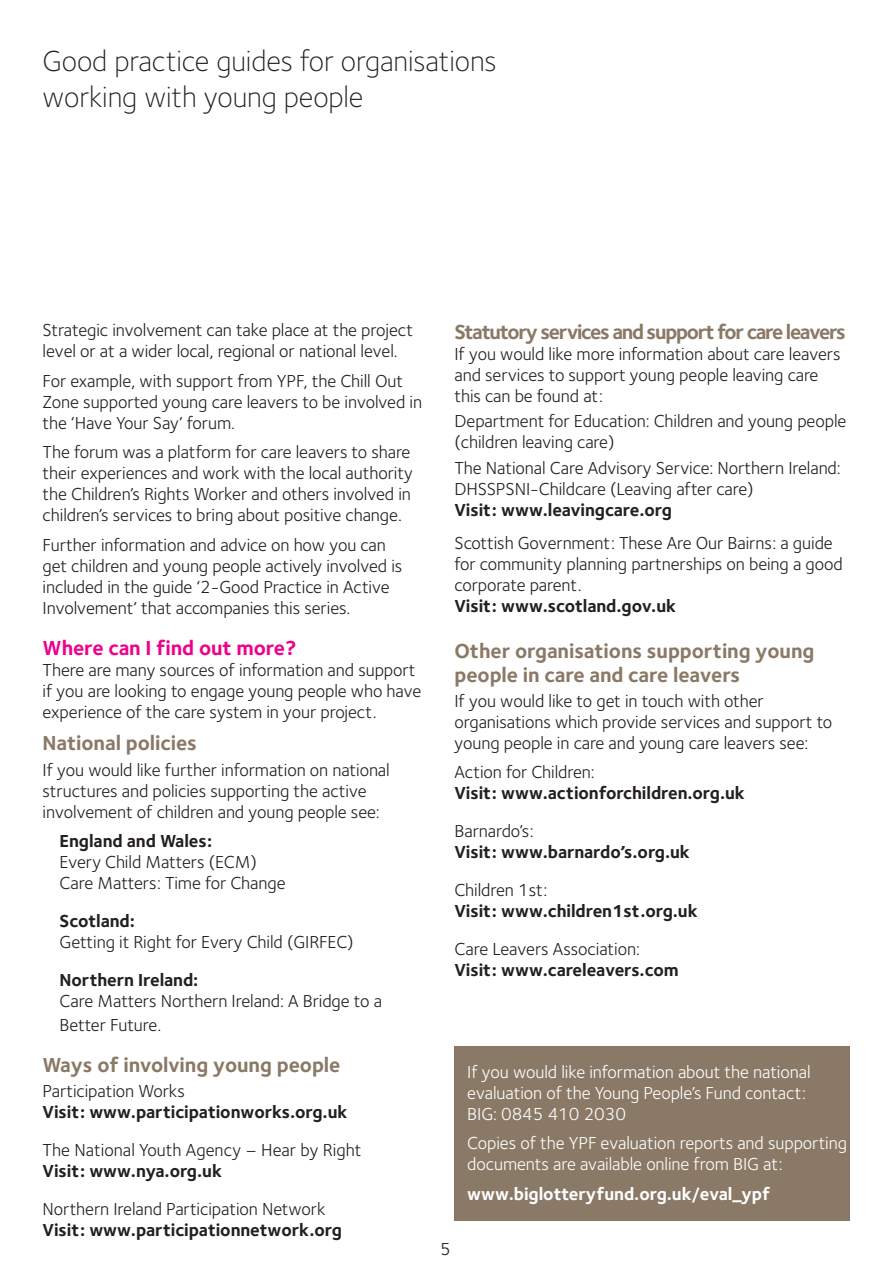
<style>
.page{position:relative;width:893px;height:1263px;background:#fff}
.page>*{position:absolute;margin:0;border:0;box-sizing:border-box;transform-origin:0 0}
.bodytext{font:300 30px/36px "Foundry Sterling OT2";letter-spacing:-.005em;color:#231f20}
.Subhead_1{font:700 21px/24px "Foundry Sterling OT2";letter-spacing:-.005em;color:#8a7966}
.Subhead_1-2{font:700 21px "Foundry Sterling OT2";letter-spacing:-.06em;color:#8a7966}
.Subhead_1-3{font:700 21px "Foundry Sterling OT2";letter-spacing:-.005em;color:#ed028c}
.bodytext-2{font:18px/21px "Foundry Sterling OT2";letter-spacing:-.005em;color:#231f20}
.bodytext-3{font:700 18px "Foundry Sterling OT2";letter-spacing:-.005em;color:#231f20}
.bodytext-4{font:18px/21px "Foundry Sterling OT2";letter-spacing:-.005em;color:#fff}
.bodytext-5{font:700 18px "Foundry Sterling OT2";letter-spacing:-.005em;color:#fff}
.t1{font:18px "Foundry Sterling";color:#231f20}
.s1{font-weight:700}
</style>
<div class="page">
<div style="left:454px;top:1046px;width:396px;height:174px;background:#8a7966"></div>
<p class="bodytext" style="left:43px;top:42px;width:456px">Good practice guides for organisations working with young people</p>
<p class="bodytext-2" style="left:43px;top:318px;width:372px">Strategic involvement can take place at the project level or at a wider local, regional or national level.</p>
<p class="bodytext-2" style="left:43px;top:369px;width:381px">For example, with support from YPF, the Chill Out<br>Zone supported young care leavers to be involved in the ‘Have Your Say’ forum.</p>
<p class="bodytext-2" style="left:43px;top:440px;width:372px">The forum was a platform for care leavers to share their experiences and work with the local authority the Children’s Rights Worker and others involved in children’s services to bring about positive change.</p>
<p class="bodytext-2" style="left:43px;top:533px;width:361px">Further information and advice on how you can get children and young people actively involved is included in the guide ‘2-Good Practice in Active Involvement’ that accompanies this series.</p>
<p class="Subhead_1-3" style="left:43px;top:631px;width:255px">Where can I find out more?</p>
<p class="bodytext-2" style="left:43px;top:658px;width:380px">There are many sources of information and support if you are looking to engage young people who have experience of the care system in your project.</p>
<p class="Subhead_1" style="left:43px;top:730px;width:156px">National policies</p>
<p class="bodytext-2" style="left:43px;top:758px;width:349px">If you would like further information on national structures and policies supporting the active involvement of children and young people see:</p>
<p class="bodytext-3" style="left:60px;top:827px;width:154px">England and Wales:</p>
<p class="bodytext-2" style="left:60px;top:850px;width:199px">Every Child Matters (ECM)</p>
<p class="bodytext-2" style="left:60px;top:871px;width:227px">Care Matters: Time for Change</p>
<p class="bodytext-3" style="left:60px;top:907px;width:77px">Scotland:</p>
<p class="bodytext-2" style="left:60px;top:930px;width:296px">Getting it Right for Every Child (GIRFEC)</p>
<p class="bodytext-2" style="left:60px;top:968px;width:324px"><span class="s1">Northern Ireland:<br></span>Care Matters Northern Ireland: A Bridge to a</p>
<p class="bodytext-2" style="left:60px;top:1013px;width:103px">Better Future.</p>
<p class="Subhead_1" style="left:43px;top:1052px;width:299px">Ways of involving young people</p>
<p class="bodytext-2" style="left:43px;top:1080px;width:144px">Participation Works</p>
<p class="bodytext-3" style="left:43px;top:1098px;width:306px">Visit: www.participationworks.org.uk</p>
<p class="bodytext-2" style="left:43px;top:1139px;width:320px">The National Youth Agency – Hear by Right</p>
<p class="bodytext-3" style="left:43px;top:1157px;width:181px">Visit: www.nya.org.uk</p>
<p class="bodytext-2" style="left:43px;top:1198px;width:284px">Northern Ireland Participation Network</p>
<p class="bodytext-3" style="left:43px;top:1216px;width:301px">Visit: www.participationnetwork.org</p>
<p class="Subhead_1-2" style="left:454px;top:315px;width:393px">Statutory services and support for care leavers</p>
<p class="bodytext-2" style="left:454px;top:342px;width:388px">If you would like more information about care leavers and services to support young people leaving care this can be found at:</p>
<p class="bodytext-2" style="left:454px;top:410px;width:393px">Department for Education: Children and young people (children leaving care)</p>
<p class="bodytext-2" style="left:454px;top:456px;width:388px">The National Care Advisory Service: Northern Ireland:<br>DHSSPSNI-Childcare (Leaving after care)</p>
<p class="bodytext-3" style="left:454px;top:495px;width:219px">Visit: www.leavingcare.org</p>
<p class="bodytext-2" style="left:454px;top:532px;width:390px">Scottish Government: These Are Our Bairns: a guide for community planning partnerships on being a good corporate parent.</p>
<p class="bodytext-3" style="left:454px;top:592px;width:223px">Visit: www.scotland.gov.uk</p>
<p class="Subhead_1" style="left:454px;top:637px;width:361px">Other organisations supporting young people in care and care leavers</p>
<p class="bodytext-2" style="left:454px;top:689px;width:379px">If you would like to get in touch with other organisations which provide services and support to young people in care and young care leavers see:</p>
<p class="bodytext-2" style="left:454px;top:761px;width:142px">Action for Children:</p>
<p class="bodytext-3" style="left:454px;top:779px;width:292px">Visit: www.actionforchildren.org.uk</p>
<p class="bodytext-2" style="left:454px;top:820px;width:81px">Barnardo’s:</p>
<p class="bodytext-3" style="left:454px;top:838px;width:237px">Visit: www.barnardo’s.org.uk</p>
<p class="bodytext-2" style="left:454px;top:879px;width:94px">Children 1st:</p>
<p class="bodytext-3" style="left:454px;top:897px;width:245px">Visit: www.children1st.org.uk</p>
<p class="bodytext-2" style="left:454px;top:938px;width:187px">Care Leavers Association:</p>
<p class="bodytext-3" style="left:454px;top:956px;width:226px">Visit: www.careleavers.com</p>
<p class="t1" style="left:440px;top:1238px;width:12px">5</p>
<p class="bodytext-4" style="left:467px;top:1060px;width:345px">If you would like information about the national evaluation of the Young People’s Fund contact:</p>
<p class="bodytext-4" style="left:467px;top:1102px;width:160px">BIG: 0845 410 2030</p>
<p class="bodytext-4" style="left:467px;top:1131px;width:381px">Copies of the YPF evaluation reports and supporting documents are available online from BIG at:</p>
<p class="bodytext-5" style="left:467px;top:1179px;width:304px">www.biglotteryfund.org.uk/eval_ypf</p>
</div>
